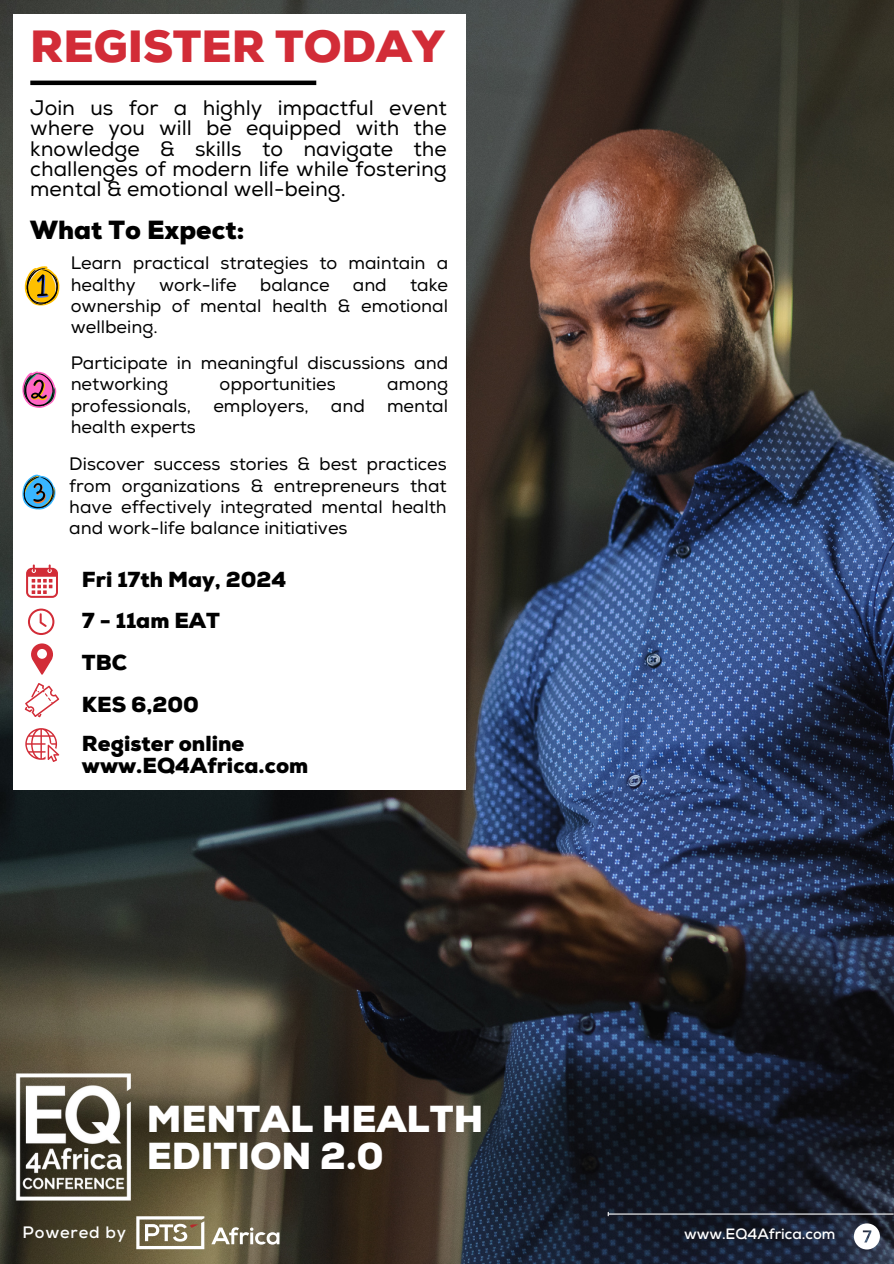
<style>
.page{position:relative;width:894px;height:1264px;background:#fff}
.page>*{position:absolute;margin:0;border:0;box-sizing:border-box;transform-origin:0 0}
.t1{font:900 45px "Nexa";color:#d22c37}
.t2{font:900 37.5px/37.2px "Nexa";color:#fff}
.t3{font:900 26.25px "Nexa";color:#000}
.t4{font:900 21.75px/21.5px "Nexa";color:#000}
.t5{font:21px/20.2px "Nexa";color:#000;text-align:justify}
.t6{font:18px/21.3px "Nexa";color:#000;text-align:justify}
.t7{font:700 16.5px "Nexa";letter-spacing:.05em;color:#fff}
.t8{font:700 14.85px "Nexa";color:#fff}
</style>
<div class="page">
<img style="left:0;top:0;width:893px;height:1263px">
<div style="left:13px;top:14px;width:453px;height:775px;background:#fff"></div>
<hr style="left:30px;top:81px;width:286px;height:4px;background:#000">
<img style="left:6px;top:1067px;width:136px;height:144px">
<hr style="left:608px;top:1213px;width:285px;height:1px;background:#fff">
<svg style="left:25px;top:683px;width:34px;height:34px"></svg>
<svg style="left:31px;top:643px;width:22px;height:32px"></svg>
<svg style="left:28px;top:608px;width:26px;height:27px"></svg>
<svg style="left:26px;top:564px;width:32px;height:34px"></svg>
<svg style="left:25px;top:728px;width:34px;height:34px"></svg>
<svg style="left:25px;top:266px;width:35px;height:39px"></svg>
<svg style="left:22px;top:371px;width:34px;height:37px"></svg>
<svg style="left:22px;top:474px;width:34px;height:35px"></svg>
<svg style="left:126px;top:1206px;width:94px;height:53px"></svg>
<svg style="left:159px;top:1249px;width:36px;height:8px"></svg>
<div style="left:164px;top:1216px;width:37px;height:33px;background:#fff"></div>
<svg style="left:159px;top:1213px;width:36px;height:33px"></svg>
<svg style="left:147px;top:1221px;width:31px;height:31px"></svg>
<svg style="left:195px;top:1213px;width:20px;height:46px"></svg>
<svg style="left:215px;top:1210px;width:39px;height:49px"></svg>
<svg style="left:223px;top:1216px;width:11px;height:43px"></svg>
<svg style="left:234px;top:1213px;width:34px;height:46px"></svg>
<div style="left:251px;top:1216px;width:37px;height:43px;background:#2f2d25"></div>
<svg style="left:240px;top:1216px;width:42px;height:43px"></svg>
<svg style="left:853px;top:1223px;width:26px;height:26px"></svg>
<h6 class="t1" style="left:30px;top:20px;width:415px">REGISTER TODAY</h6>
<h3 class="t5" style="left:30px;top:98px;width:418px">Join us for a highly impactful event where you will be equipped with the knowledge &amp; skills to navigate the challenges of modern life while fostering mental &amp; emotional well-being.</h3>
<p class="t3" style="left:30px;top:214px;width:216px">What To Expect:</p>
<p class="t6" style="left:71px;top:253px;width:379px">Learn practical strategies to maintain a healthy</p>
<p class="t6" style="left:159px;top:274px;width:79px">work-life</p>
<p class="t6" style="left:260px;top:274px;width:71px">balance</p>
<p class="t6" style="left:353px;top:274px;width:35px">and</p>
<p class="t6" style="left:71px;top:274px;width:379px;text-indent:339px">take ownership of mental health &amp; emotional wellbeing.</p>
<p class="t6" style="left:71px;top:352px;width:379px">Participate in meaningful discussions and networking</p>
<p class="t6" style="left:219px;top:374px;width:118px">opportunities</p>
<p class="t6" style="left:71px;top:374px;width:379px;text-indent:316px">among professionals, employers, and mental health experts</p>
<p class="t6" style="left:69px;top:454px;width:379px">Discover success stories &amp; best practices from organizations &amp; entrepreneurs that have effectively integrated mental health and work-life balance initiatives</p>
<p class="t4" style="left:82px;top:569px;width:206px">Fri 17th May, 2024</p>
<p class="t4" style="left:82px;top:611px;width:139px">7 - 11am EAT</p>
<p class="t4" style="left:82px;top:653px;width:47px">TBC</p>
<p class="t4" style="left:82px;top:694px;width:118px">KES 6,200</p>
<p class="t4" style="left:82px;top:733px;width:228px">Register online www.EQ4Africa.com</p>
<p class="t7" style="left:23px;top:1222px;width:105px">Powered by</p>
<h5 class="t2" style="left:147px;top:1101px;width:338px">MENTAL HEALTH<br>EDITION 2.0</h5>
<p class="t8" style="left:683px;top:1225px;width:153px">www.EQ4Africa.com</p>
</div>
